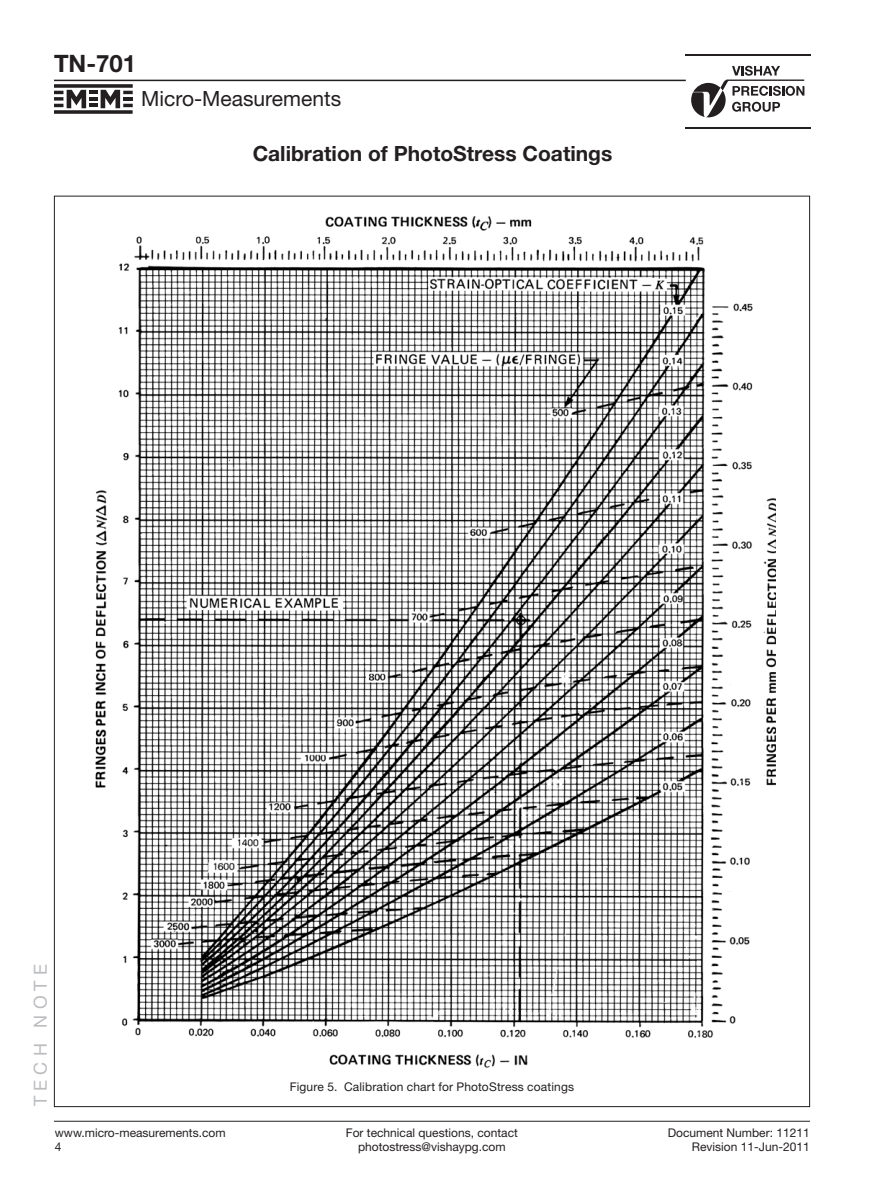
<style>
.page{position:relative;width:891px;height:1188px;background:#fff}
.page>*{position:absolute;margin:0;border:0;box-sizing:border-box;transform-origin:0 0}
.t1{font:700 24px "Helvetica Neue LT Std";color:#231f20}
.t2{font:700 21px "Helvetica Neue LT Std";color:#231f20}
.t3{font:21px "Helvetica Neue LT Std";color:#231f20}
.t4{font:18px "Helvetica Neue LT Std";letter-spacing:.295em;color:#bcbdc0}
.t5{font:12px/13.5px "Helvetica Neue LT Std";color:#231f20;text-align:center}
</style>
<div class="page">
<svg style="left:691px;top:66px;width:113px;height:51px"></svg>
<hr style="left:686px;top:54px;width:125px;height:2px;background:#231f20">
<hr style="left:686px;top:127px;width:125px;height:2px;background:#231f20">
<hr style="left:54px;top:80px;width:632px;height:1px;background:#231f20">
<svg style="left:54px;top:84px;width:79px;height:30px"></svg>
<hr style="left:54px;top:1121px;width:756px;height:1px;background:#231f20">
<img style="left:95px;top:216px;width:681px;height:852px">
<h1 class="t1" style="left:54px;top:48px;width:84px">TN-701</h1>
<h2 class="t3" style="left:141px;top:86px;width:201px">Micro-Measurements</h2>
<h2 class="t2" style="left:253px;top:141px;width:361px">Calibration of PhotoStress Coatings</h2>
<h3 class="t4" style="left:30px;top:1106px;width:144px;rotate:-90deg">Tech Note</h3>
<p class="t5" style="left:55px;top:1126px;width:172px;text-align:left">www.micro-measurements.com<br>4</p>
<p class="t5" style="left:290px;top:1080px;width:286px">Figure 5. Calibration chart for PhotoStress coatings</p>
<p class="t5" style="left:346px;top:1126px;width:174px">For technical questions, contact photostress@vishaypg.com</p>
<p class="t5" style="left:668px;top:1126px;width:144px;text-align:right">Document Number: 11211<br>Revision 11-Jun-2011</p>
</div>
